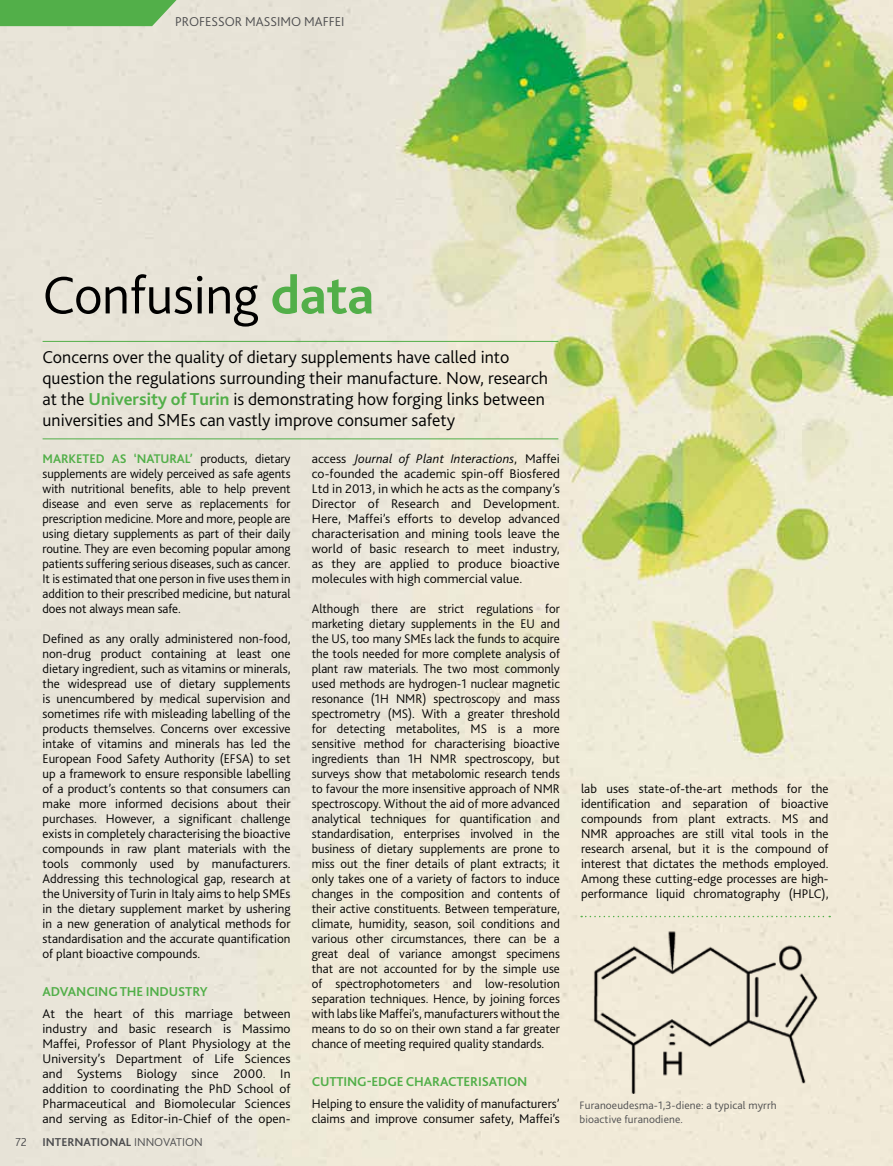
<style>
.page{position:relative;width:893px;height:1166px;background:#fff}
.page>*{position:absolute;margin:0;border:0;box-sizing:border-box;transform-origin:0 0}
.t1{font:300 55.35px "Bliss 2";letter-spacing:-.01em;color:#000}
.t2{font:300 18px/21px "Bliss 2";color:#000}
.t3{font:700 13.5px "Bliss 2";letter-spacing:-.01em;color:#52af49}
.t4{font:300 13.5px "Bliss 2";color:#4d4d4f}
.t5{font:300 13.2px/15px "Bliss 2";color:#000;text-align:justify}
.t6{font:700 12px "Bliss 2";color:#4d4d4f}
.t7{font:300 12px "Bliss 2";color:#4d4d4f}
.t8{font:300 11.25px/14.2px "Bliss 2";letter-spacing:.01em;color:#4d4d4f}
.s1{font-weight:700;color:#52af49}
.s2{font-weight:300}
.s3{font-style:italic}
</style>
<div class="page">
<img style="left:0;top:0;width:893px;height:1165px">
<hr style="left:43px;top:341px;width:515px;height:1px;background:#52af49">
<hr style="left:43px;top:438px;width:515px;height:1px;background:#52af49">
<img style="left:581px;top:925px;width:248px;height:167px">
<svg style="left:581px;top:915px;width:249px;height:2px"></svg>
<svg style="left:0;top:0;width:177px;height:26px;background:#5cb253"></svg>
<p class="t4" style="left:175px;top:13px;width:171px">PROFESSOR MASSIMO MAFFEI</p>
<h1 class="t1" style="left:43px;top:260px;width:333px">Confusing <span class="s1">data</span></h1>
<p class="t2" style="left:43px;top:346px;width:507px">Concerns over the quality of dietary supplements have called into question the regulations surrounding their manufacture. Now, research at the <span class="s1">University of Turin</span> is demonstrating how forging links between universities and SMEs can vastly improve consumer safety</p>
<p class="t5" style="left:43px;top:450px;width:250px"><span class="s1">MARKETED AS ‘NATURAL’</span> products, dietary supplements are widely perceived as safe agents with nutritional benefits, able to help prevent disease and even serve as replacements for prescription medicine. More and more, people are using dietary supplements as part of their daily routine. They are even becoming popular among patients suffering serious diseases, such as cancer.<br>It is estimated that one person in five uses them in addition to their prescribed medicine, but natural does not always mean safe.</p>
<p class="t5" style="left:43px;top:630px;width:250px">Defined as any orally administered non-food, non-drug product containing at least one dietary ingredient, such as vitamins or minerals, the widespread use of dietary supplements is unencumbered by medical supervision and sometimes rife with misleading labelling of the products themselves. Concerns over excessive intake of vitamins and minerals has led the European Food Safety Authority (EFSA) to set up a framework to ensure responsible labelling of a product’s contents so that consumers can make more informed decisions about their purchases. However, a significant challenge exists in completely characterising the bioactive compounds in raw plant materials with the tools commonly used by manufacturers.<br>Addressing this technological gap, research at the University of Turin in Italy aims to help SMEs in the dietary supplement market by ushering in a new generation of analytical methods for standardisation and the accurate quantification of plant bioactive compounds.</p>
<p class="t3" style="left:43px;top:982px;width:167px">ADVANCING THE INDUSTRY</p>
<p class="t5" style="left:43px;top:1005px;width:250px">At the heart of this marriage between industry and basic research is Massimo Maffei, Professor of Plant Physiology at the University’s Department of Life Sciences and Systems Biology since 2000. In addition to coordinating the PhD School of Pharmaceutical and Biomolecular Sciences and serving as Editor-in-Chief of the open-</p>
<p class="t7" style="left:16px;top:1133px;width:13px">72</p>
<p class="t6" style="left:43px;top:1133px;width:162px">INTERNATIONAL <span class="s2">INNOVATION</span></p>
<p class="t5" style="left:312px;top:450px;width:250px">access <span class="s3">Journal of Plant Interactions</span>, Maffei co-founded the academic spin-off Biosfered Ltd in 2013, in which he acts as the company’s Director of Research and Development.<br>Here, Maffei’s efforts to develop advanced characterisation and mining tools leave the world of basic research to meet industry, as they are applied to produce bioactive molecules with high commercial value.</p>
<p class="t5" style="left:312px;top:600px;width:250px">Although there are strict regulations for marketing dietary supplements in the EU and the US, too many SMEs lack the funds to acquire the tools needed for more complete analysis of plant raw materials. The two most commonly used methods are hydrogen-1 nuclear magnetic resonance (1H NMR) spectroscopy and mass spectrometry (MS). With a greater threshold for detecting metabolites, MS is a more sensitive method for characterising bioactive ingredients than 1H NMR spectroscopy, but surveys show that metabolomic research tends to favour the more insensitive approach of NMR spectroscopy. Without the aid of more advanced analytical techniques for quantification and standardisation, enterprises involved in the business of dietary supplements are prone to miss out the finer details of plant extracts; it only takes one of a variety of factors to induce changes in the composition and contents of their active constituents. Between temperature, climate, humidity, season, soil conditions and various other circumstances, there can be a great deal of variance amongst specimens that are not accounted for by the simple use of spectrophotometers and low-resolution separation techniques. Hence, by joining forces with labs like Maffei’s, manufacturers without the means to do so on their own stand a far greater chance of meeting required quality standards.</p>
<p class="t3" style="left:312px;top:1072px;width:217px">CUTTING-EDGE CHARACTERISATION</p>
<p class="t5" style="left:312px;top:1095px;width:250px">Helping to ensure the validity of manufacturers’ claims and improve consumer safety, Maffei’s</p>
<p class="t5" style="left:581px;top:780px;width:249px">lab uses state-of-the-art methods for the identification and separation of bioactive compounds from plant extracts. MS and NMR approaches are still vital tools in the research arsenal, but it is the compound of interest that dictates the methods employed.<br>Among these cutting-edge processes are high&shy;performance liquid chromatography (HPLC),</p>
<p class="t8" style="left:580px;top:1097px;width:198px">Furanoeudesma-1,3-diene: a typical myrrh bioactive furanodiene.</p>
</div>
